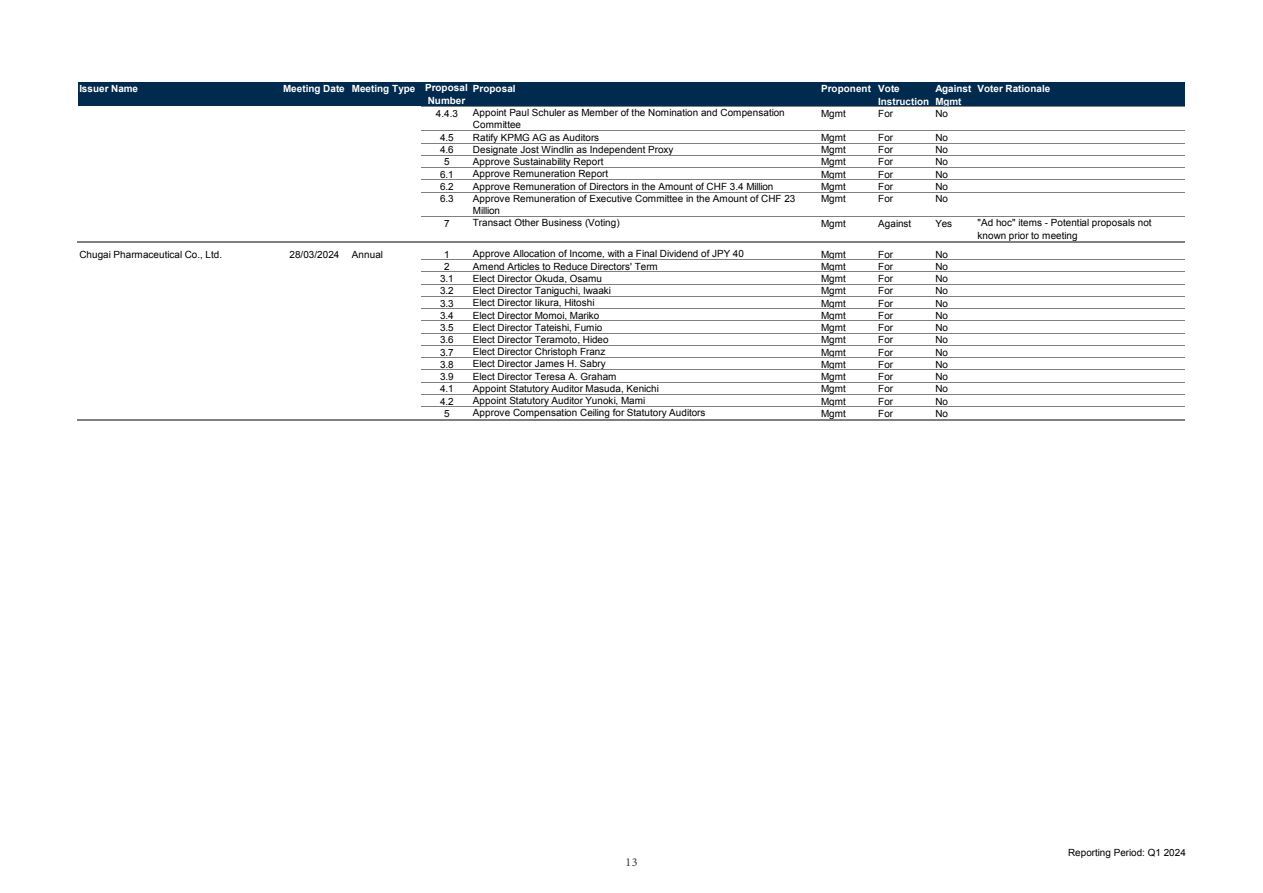
<style>
.page{position:relative;width:1263px;height:893px;background:#fff}
.page>*{position:absolute;margin:0;border:0;box-sizing:border-box;transform-origin:0 0}
.t1{font:12px "Minion Pro";color:#36393b}
.t2{font:9.9px/12.3px "Arial";letter-spacing:.005em;color:#000}
.t3{font:700 9.9px/12.8px "Arial";letter-spacing:.005em;color:#fff}
</style>
<div class="page">
<div style="left:78px;top:82px;width:1107px;height:24px;background:#002a4e"></div>
<hr style="left:422px;top:106px;width:763px;height:1px;background:#808080">
<hr style="left:422px;top:130px;width:763px;height:1px;background:#808080">
<hr style="left:422px;top:143px;width:763px;height:1px;background:#808080">
<hr style="left:422px;top:155px;width:763px;height:1px;background:#808080">
<hr style="left:422px;top:167px;width:763px;height:1px;background:#808080">
<hr style="left:422px;top:179px;width:763px;height:1px;background:#808080">
<hr style="left:422px;top:192px;width:763px;height:1px;background:#808080">
<hr style="left:422px;top:216px;width:763px;height:1px;background:#808080">
<hr style="left:77px;top:241px;width:1108px;height:2px;background:#808080">
<hr style="left:422px;top:259px;width:763px;height:1px;background:#808080">
<hr style="left:422px;top:271px;width:763px;height:1px;background:#808080">
<hr style="left:422px;top:284px;width:763px;height:1px;background:#808080">
<hr style="left:422px;top:296px;width:763px;height:1px;background:#808080">
<hr style="left:422px;top:308px;width:763px;height:1px;background:#808080">
<hr style="left:422px;top:320px;width:763px;height:1px;background:#808080">
<hr style="left:422px;top:333px;width:763px;height:1px;background:#808080">
<hr style="left:422px;top:345px;width:763px;height:1px;background:#808080">
<hr style="left:422px;top:357px;width:763px;height:1px;background:#808080">
<hr style="left:422px;top:369px;width:763px;height:1px;background:#808080">
<hr style="left:422px;top:382px;width:763px;height:1px;background:#808080">
<hr style="left:422px;top:394px;width:763px;height:1px;background:#808080">
<hr style="left:422px;top:406px;width:763px;height:1px;background:#808080">
<hr style="left:77px;top:419px;width:1108px;height:2px;background:#808080">
<p class="t3" style="left:79px;top:82px;width:60px">Issuer Name</p>
<p class="t3" style="left:283px;top:83px;width:186px;line-height:11.7px;text-align:right">Meeting Date Meeting Type Proposal<br>Number</p>
<p class="t3" style="left:473px;top:82px;width:44px">Proposal</p>
<p class="t3" style="left:878px;top:82px;width:53px;text-indent:-57px">Proponent Vote<br>Instruction</p>
<p class="t3" style="left:935px;top:82px;width:38px">Against<br>Mgmt</p>
<p class="t3" style="left:977px;top:82px;width:74px">Voter Rationale</p>
<p class="t2" style="left:436px;top:107px;width:24px">4.4.3</p>
<p class="t2" style="left:473px;top:107px;width:313px">Appoint Paul Schuler as Member of the Nomination and Compensation<br>Committee</p>
<p class="t2" style="left:821px;top:107px;width:26px">Mgmt</p>
<p class="t2" style="left:878px;top:107px;width:16px">For</p>
<p class="t2" style="left:935px;top:107px;width:14px">No</p>
<p class="t2" style="left:440px;top:131px;width:15px">4.5</p>
<p class="t2" style="left:473px;top:131px;width:128px">Ratify KPMG AG as Auditors</p>
<p class="t2" style="left:821px;top:131px;width:26px">Mgmt</p>
<p class="t2" style="left:878px;top:131px;width:16px">For</p>
<p class="t2" style="left:935px;top:131px;width:14px">No</p>
<p class="t2" style="left:440px;top:144px;width:15px">4.6</p>
<p class="t2" style="left:473px;top:143px;width:202px">Designate Jost Windlin as Independent Proxy</p>
<p class="t2" style="left:821px;top:144px;width:26px">Mgmt</p>
<p class="t2" style="left:878px;top:144px;width:16px">For</p>
<p class="t2" style="left:935px;top:144px;width:14px">No</p>
<p class="t2" style="left:444px;top:156px;width:7px">5</p>
<p class="t2" style="left:473px;top:156px;width:132px">Approve Sustainability Report</p>
<p class="t2" style="left:821px;top:156px;width:26px">Mgmt</p>
<p class="t2" style="left:878px;top:156px;width:16px">For</p>
<p class="t2" style="left:935px;top:156px;width:14px">No</p>
<p class="t2" style="left:440px;top:168px;width:15px">6.1</p>
<p class="t2" style="left:473px;top:168px;width:137px">Approve Remuneration Report</p>
<p class="t2" style="left:821px;top:168px;width:26px">Mgmt</p>
<p class="t2" style="left:878px;top:168px;width:16px">For</p>
<p class="t2" style="left:935px;top:168px;width:14px">No</p>
<p class="t2" style="left:440px;top:180px;width:15px">6.2</p>
<p class="t2" style="left:473px;top:180px;width:302px">Approve Remuneration of Directors in the Amount of CHF 3.4 Million</p>
<p class="t2" style="left:821px;top:180px;width:26px">Mgmt</p>
<p class="t2" style="left:878px;top:180px;width:16px">For</p>
<p class="t2" style="left:935px;top:180px;width:14px">No</p>
<p class="t2" style="left:440px;top:193px;width:15px">6.3</p>
<p class="t2" style="left:473px;top:192px;width:324px">Approve Remuneration of Executive Committee in the Amount of CHF 23<br>Million</p>
<p class="t2" style="left:821px;top:193px;width:26px">Mgmt</p>
<p class="t2" style="left:878px;top:193px;width:16px">For</p>
<p class="t2" style="left:935px;top:193px;width:14px">No</p>
<p class="t2" style="left:444px;top:217px;width:7px">7</p>
<p class="t2" style="left:473px;top:217px;width:148px">Transact Other Business (Voting)</p>
<p class="t2" style="left:821px;top:217px;width:26px">Mgmt</p>
<p class="t2" style="left:878px;top:217px;width:35px">Against</p>
<p class="t2" style="left:935px;top:217px;width:18px">Yes</p>
<p class="t2" style="left:977px;top:217px;width:176px">"Ad hoc" items - Potential proposals not known prior to meeting</p>
<p class="t2" style="left:444px;top:248px;width:7px">1</p>
<p class="t2" style="left:473px;top:248px;width:272px">Approve Allocation of Income, with a Final Dividend of JPY 40</p>
<p class="t2" style="left:821px;top:248px;width:26px">Mgmt</p>
<p class="t2" style="left:878px;top:248px;width:16px">For</p>
<p class="t2" style="left:935px;top:248px;width:14px">No</p>
<p class="t2" style="left:444px;top:260px;width:7px">2</p>
<p class="t2" style="left:473px;top:260px;width:186px">Amend Articles to Reduce Directors' Term</p>
<p class="t2" style="left:821px;top:260px;width:26px">Mgmt</p>
<p class="t2" style="left:878px;top:260px;width:16px">For</p>
<p class="t2" style="left:935px;top:260px;width:14px">No</p>
<p class="t2" style="left:440px;top:273px;width:15px">3.1</p>
<p class="t2" style="left:473px;top:272px;width:131px">Elect Director Okuda, Osamu</p>
<p class="t2" style="left:821px;top:273px;width:26px">Mgmt</p>
<p class="t2" style="left:878px;top:273px;width:16px">For</p>
<p class="t2" style="left:935px;top:273px;width:14px">No</p>
<p class="t2" style="left:440px;top:285px;width:15px">3.2</p>
<p class="t2" style="left:473px;top:284px;width:140px">Elect Director Taniguchi, Iwaaki</p>
<p class="t2" style="left:821px;top:285px;width:26px">Mgmt</p>
<p class="t2" style="left:878px;top:285px;width:16px">For</p>
<p class="t2" style="left:935px;top:285px;width:14px">No</p>
<p class="t2" style="left:440px;top:297px;width:15px">3.3</p>
<p class="t2" style="left:473px;top:297px;width:123px">Elect Director Iikura, Hitoshi</p>
<p class="t2" style="left:821px;top:297px;width:26px">Mgmt</p>
<p class="t2" style="left:878px;top:297px;width:16px">For</p>
<p class="t2" style="left:935px;top:297px;width:14px">No</p>
<p class="t2" style="left:440px;top:309px;width:15px">3.4</p>
<p class="t2" style="left:473px;top:309px;width:128px">Elect Director Momoi, Mariko</p>
<p class="t2" style="left:821px;top:309px;width:26px">Mgmt</p>
<p class="t2" style="left:878px;top:309px;width:16px">For</p>
<p class="t2" style="left:935px;top:309px;width:14px">No</p>
<p class="t2" style="left:440px;top:322px;width:15px">3.5</p>
<p class="t2" style="left:473px;top:321px;width:131px">Elect Director Tateishi, Fumio</p>
<p class="t2" style="left:821px;top:322px;width:26px">Mgmt</p>
<p class="t2" style="left:878px;top:322px;width:16px">For</p>
<p class="t2" style="left:935px;top:322px;width:14px">No</p>
<p class="t2" style="left:440px;top:334px;width:15px">3.6</p>
<p class="t2" style="left:473px;top:333px;width:137px">Elect Director Teramoto, Hideo</p>
<p class="t2" style="left:821px;top:334px;width:26px">Mgmt</p>
<p class="t2" style="left:878px;top:334px;width:16px">For</p>
<p class="t2" style="left:935px;top:334px;width:14px">No</p>
<p class="t2" style="left:440px;top:346px;width:15px">3.7</p>
<p class="t2" style="left:473px;top:346px;width:134px">Elect Director Christoph Franz</p>
<p class="t2" style="left:821px;top:346px;width:26px">Mgmt</p>
<p class="t2" style="left:878px;top:346px;width:16px">For</p>
<p class="t2" style="left:935px;top:346px;width:14px">No</p>
<p class="t2" style="left:440px;top:358px;width:15px">3.8</p>
<p class="t2" style="left:473px;top:358px;width:134px">Elect Director James H. Sabry</p>
<p class="t2" style="left:821px;top:358px;width:26px">Mgmt</p>
<p class="t2" style="left:878px;top:358px;width:16px">For</p>
<p class="t2" style="left:935px;top:358px;width:14px">No</p>
<p class="t2" style="left:440px;top:371px;width:15px">3.9</p>
<p class="t2" style="left:473px;top:370px;width:145px">Elect Director Teresa A. Graham</p>
<p class="t2" style="left:821px;top:371px;width:26px">Mgmt</p>
<p class="t2" style="left:878px;top:371px;width:16px">For</p>
<p class="t2" style="left:935px;top:371px;width:14px">No</p>
<p class="t2" style="left:440px;top:383px;width:15px">4.1</p>
<p class="t2" style="left:473px;top:382px;width:188px">Appoint Statutory Auditor Masuda, Kenichi</p>
<p class="t2" style="left:821px;top:383px;width:26px">Mgmt</p>
<p class="t2" style="left:878px;top:383px;width:16px">For</p>
<p class="t2" style="left:935px;top:383px;width:14px">No</p>
<p class="t2" style="left:440px;top:395px;width:15px">4.2</p>
<p class="t2" style="left:473px;top:395px;width:174px">Appoint Statutory Auditor Yunoki, Mami</p>
<p class="t2" style="left:821px;top:395px;width:26px">Mgmt</p>
<p class="t2" style="left:878px;top:395px;width:16px">For</p>
<p class="t2" style="left:935px;top:395px;width:14px">No</p>
<p class="t2" style="left:444px;top:407px;width:7px">5</p>
<p class="t2" style="left:473px;top:407px;width:234px">Approve Compensation Ceiling for Statutory Auditors</p>
<p class="t2" style="left:821px;top:407px;width:26px">Mgmt</p>
<p class="t2" style="left:878px;top:407px;width:16px">For</p>
<p class="t2" style="left:935px;top:407px;width:14px">No</p>
<p class="t2" style="left:79px;top:248px;width:144px">Chugai Pharmaceutical Co., Ltd.</p>
<p class="t2" style="left:289px;top:248px;width:51px">28/03/2024</p>
<p class="t2" style="left:352px;top:248px;width:33px">Annual</p>
<p class="t1" style="left:625px;top:854px;width:14px">13</p>
<p class="t2" style="left:1068px;top:846px;width:119px">Reporting Period: Q1 2024</p>
</div>
